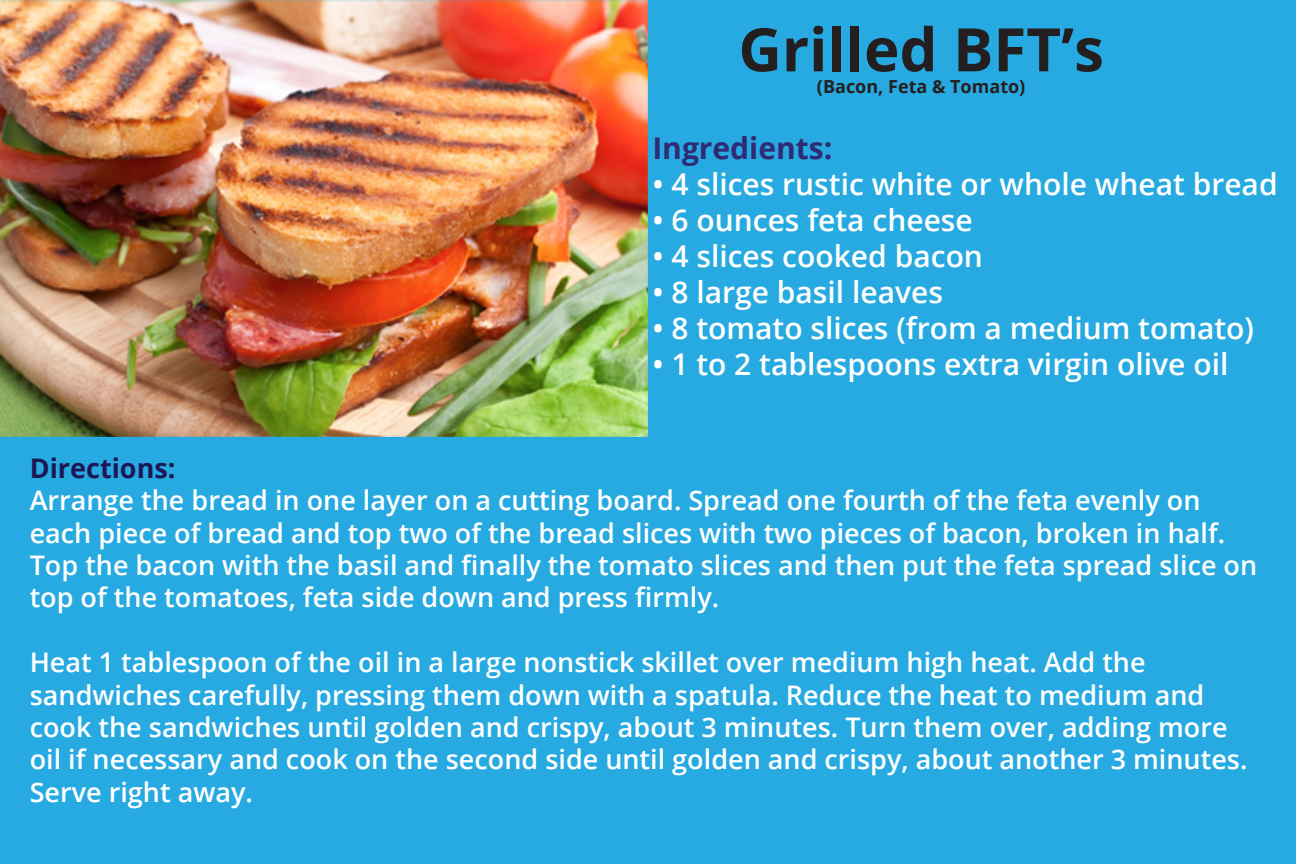
<style>
.page{position:relative;width:1296px;height:864px;background:#27aae1}
.page>*{position:absolute;margin:0;border:0;box-sizing:border-box;transform-origin:0 0}
.t1{font:700 60px "Open Sans";color:#231f20}
.t2{font:600 30px "Open Sans";color:#fff}
.t3{font:700 30px "Open Sans";color:#2f2b75}
.t4{font:600 27px/32.4px "Open Sans";color:#fff}
.t5{font:700 27px "Open Sans";color:#1d1855}
.t6{font:700 18px "Open Sans";color:#231f20}
</style>
<div class="page">
<img style="left:0;top:0;width:648px;height:436px">
<h1 class="t1" style="left:738px;top:7px;width:367px">Grilled BFT’s</h1>
<p class="t6" style="left:817px;top:74px;width:210px">(Bacon, Feta &amp; Tomato)</p>
<p class="t3" style="left:652px;top:127px;width:181px">Ingredients:</p>
<p class="t2" style="left:652px;top:164px;width:627px">• 4 slices rustic white or whole wheat bread</p>
<p class="t2" style="left:652px;top:200px;width:322px">• 6 ounces feta cheese</p>
<p class="t2" style="left:652px;top:236px;width:332px">• 4 slices cooked bacon</p>
<p class="t2" style="left:652px;top:272px;width:292px">• 8 large basil leaves</p>
<p class="t2" style="left:652px;top:308px;width:603px">• 8 tomato slices (from a medium tomato)</p>
<p class="t2" style="left:652px;top:344px;width:578px">• 1 to 2 tablespoons extra virgin olive oil</p>
<p class="t5" style="left:30px;top:449px;width:147px">Directions:</p>
<p class="t4" style="left:30px;top:484px;width:1229px">Arrange the bread in one layer on a cutting board. Spread one fourth of the feta evenly on each piece of bread and top two of the bread slices with two pieces of bacon, broken in half.<br>Top the bacon with the basil and finally the tomato slices and then put the feta spread slice on top of the tomatoes, feta side down and press firmly.</p>
<p class="t4" style="left:30px;top:646px;width:1219px">Heat 1 tablespoon of the oil in a large nonstick skillet over medium high heat. Add the sandwiches carefully, pressing them down with a spatula. Reduce the heat to medium and cook the sandwiches until golden and crispy, about 3 minutes. Turn them over, adding more oil if necessary and cook on the second side until golden and crispy, about another 3 minutes.<br>Serve right away.</p>
</div>
